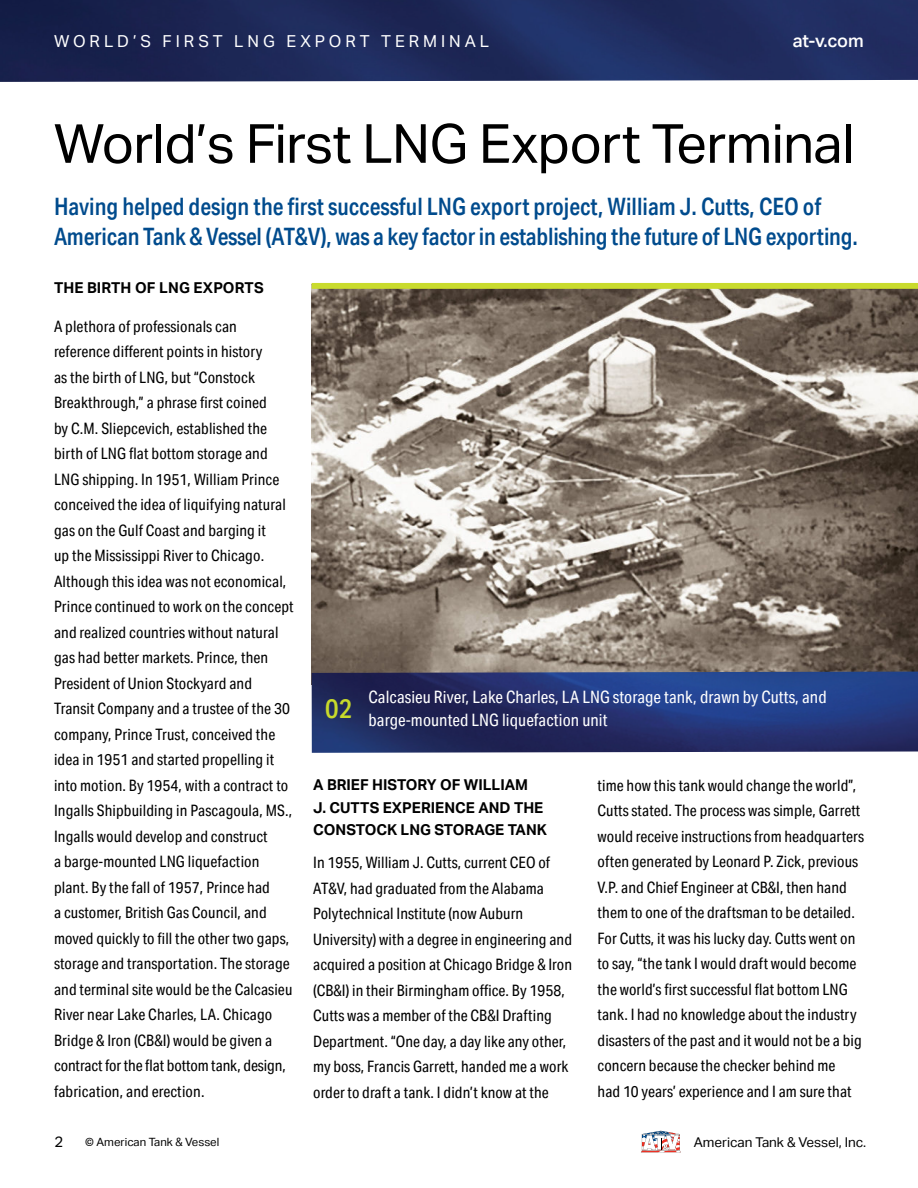
<style>
.page{position:relative;width:918px;height:1188px;background:#fff}
.page>*{position:absolute;margin:0;border:0;box-sizing:border-box;transform-origin:0 0}
.t1{font:54px "Aktiv Grotesk";letter-spacing:-.01em;color:#000}
.t2{font:500 27px "Aktiv Grotesk Cd";color:#c8da2b}
.t3{font:500 24px/30px "Aktiv Grotesk Cd";letter-spacing:-.005em;color:#004b8d}
.t4{font:500 18px "Aktiv Grotesk";color:#fff}
.t5{font:17.1px/22.5px "Aktiv Grotesk Cd";letter-spacing:.005em;color:#fff}
.t6{font:16.5px "Aktiv Grotesk";letter-spacing:.24em;color:#fff}
.t7{font:15.75px/25.5px "Aktiv Grotesk Cd";letter-spacing:.01em;color:#000}
.t8{font:700 15px/22.5px "Aktiv Grotesk";color:#000}
.t9{font:15px "Aktiv Grotesk";color:#000}
.t10{font:13.5px "Aktiv Grotesk";color:#000}
.t11{font:11.4px "Aktiv Grotesk";color:#000}
</style>
<div class="page">
<img style="left:312px;top:289px;width:606px;height:383px">
<img style="left:312px;top:672px;width:606px;height:81px">
<img style="left:0;top:0;width:918px;height:82px">
<svg style="left:641px;top:1131px;width:40px;height:22px"></svg>
<div style="left:312px;top:283px;width:606px;height:6px;background:#c9db2d"></div>
<p class="t6" style="left:54px;top:35px;width:437px">WORLD’S FIRST LNG EXPORT TERMINAL</p>
<p class="t4" style="left:793px;top:34px;width:73px">at-v.com</p>
<h1 class="t1" style="left:54px;top:122px;width:802px">World’s First LNG Export Terminal</h1>
<h3 class="t3" style="left:54px;top:191px;width:805px">Having helped design the first successful LNG export project, William J. Cutts, CEO of<br>American Tank &amp; Vessel (AT&amp;V), was a key factor in establishing the future of LNG exporting.</h3>
<p class="t8" style="left:54px;top:277px;width:211px">THE BIRTH OF LNG EXPORTS</p>
<p class="t7" style="left:54px;top:315px;width:241px">A plethora of professionals can reference different points in history<br>as the birth of LNG, but “Constock Breakthrough,” a phrase first coined<br>by C.M. Sliepcevich, established the birth of LNG flat bottom storage and LNG shipping. In 1951, William Prince conceived the idea of liquifying natural gas on the Gulf Coast and barging it<br>up the Mississippi River to Chicago.<br>Although this idea was not economical, Prince continued to work on the concept and realized countries without natural gas had better markets. Prince, then President of Union Stockyard and Transit Company and a trustee of the 30 company, Prince Trust, conceived the idea in 1951 and started propelling it into motion. By 1954, with a contract to Ingalls Shipbuilding in Pascagoula, MS., Ingalls would develop and construct<br>a barge-mounted LNG liquefaction plant. By the fall of 1957, Prince had<br>a customer, British Gas Council, and moved quickly to fill the other two gaps, storage and transportation. The storage and terminal site would be the Calcasieu River near Lake Charles, LA. Chicago Bridge &amp; Iron (CB&amp;I) would be given a contract for the flat bottom tank, design, fabrication, and erection.</p>
<h2 class="t2" style="left:325px;top:697px;width:29px">02</h2>
<p class="t5" style="left:369px;top:686px;width:460px">Calcasieu River, Lake Charles, LA LNG storage tank, drawn by Cutts, and barge-mounted LNG liquefaction unit</p>
<p class="t8" style="left:313px;top:774px;width:235px">A BRIEF HISTORY OF WILLIAM<br>J. CUTTS EXPERIENCE AND THE<br>CONSTOCK LNG STORAGE TANK</p>
<p class="t7" style="left:313px;top:850px;width:260px">In 1955, William J. Cutts, current CEO of AT&amp;V, had graduated from the Alabama Polytechnical Institute (now Auburn University) with a degree in engineering and acquired a position at Chicago Bridge &amp; Iron (CB&amp;I) in their Birmingham office. By 1958, Cutts was a member of the CB&amp;I Drafting Department. “One day, a day like any other, my boss, Francis Garrett, handed me a work order to draft a tank. I didn’t know at the</p>
<p class="t7" style="left:598px;top:773px;width:268px">time how this tank would change the world”, Cutts stated. The process was simple, Garrett would receive instructions from headquarters often generated by Leonard P. Zick, previous V.P. and Chief Engineer at CB&amp;I, then hand them to one of the draftsman to be detailed.<br>For Cutts, it was his lucky day. Cutts went on to say, “the tank I would draft would become the world’s first successful flat bottom LNG tank. I had no knowledge about the industry disasters of the past and it would not be a big concern because the checker behind me<br>had 10 years’ experience and I am sure that</p>
<p class="t9" style="left:55px;top:1135px;width:10px">2</p>
<p class="t11" style="left:85px;top:1137px;width:135px">© American Tank &amp; Vessel</p>
<p class="t10" style="left:694px;top:1137px;width:174px">American Tank &amp; Vessel, Inc.</p>
</div>
